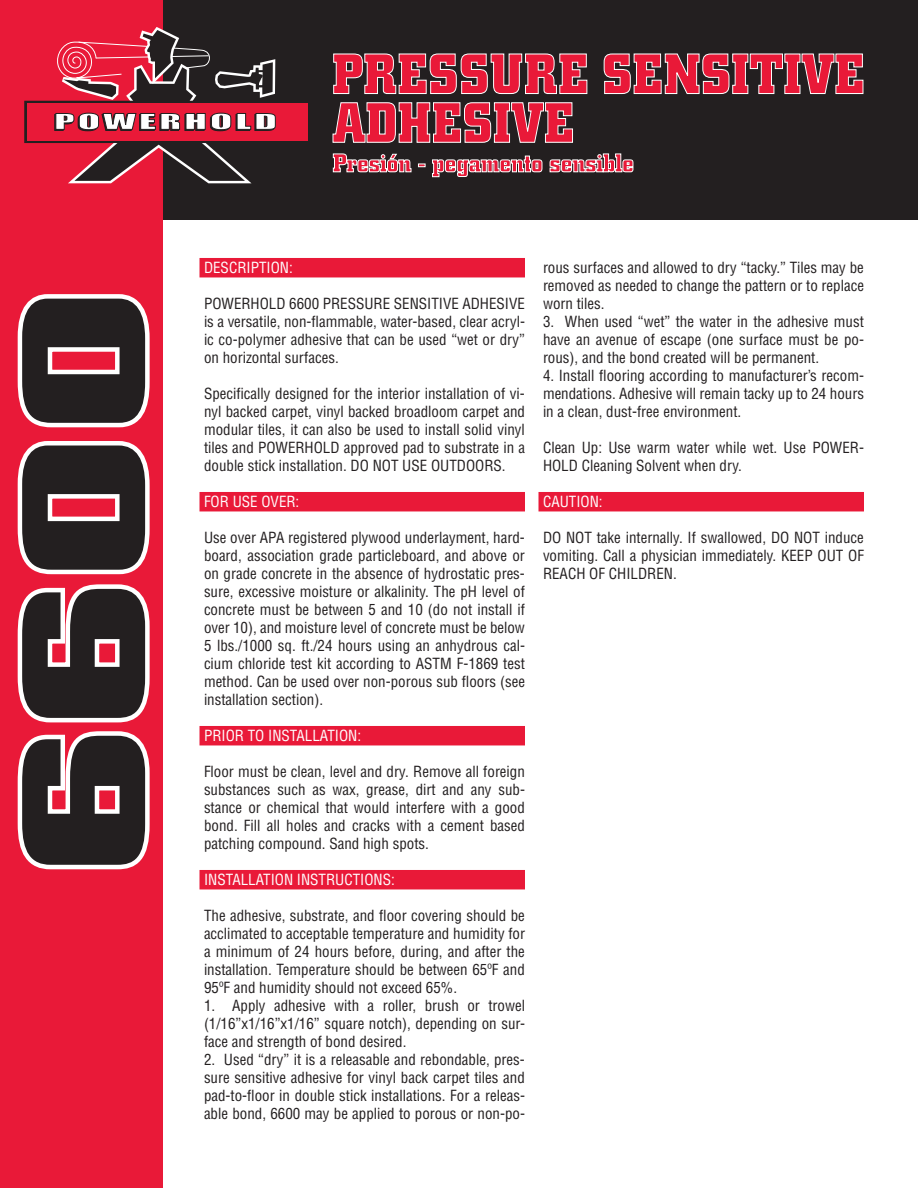
<style>
.page{position:relative;width:918px;height:1188px;background:#fff}
.page>*{position:absolute;margin:0;border:0;box-sizing:border-box;transform-origin:0 0}
.t1{font:700 180px "City";color:#231f20;scale:1.5 1}
.t2{font:700 55.95px/48.8px "City";letter-spacing:.02em;color:#e91938;scale:.95 1}
.t3{font:700 25.35px "City";color:#e91938}
.t4{font:condensed 15px/18px "Helvetica";color:#231f20;text-align:justify}
.t5{font:condensed 15px "Helvetica";color:#fff}
</style>
<div class="page">
<div style="left:3px;top:0;width:915px;height:219px;background:#231f20"></div>
<div style="left:0;top:0;width:162px;height:1188px;background:#e91938"></div>
<svg style="left:24px;top:27px;width:284px;height:156px"></svg>
<div style="left:200px;top:258px;width:325px;height:19px;background:#e91938"></div>
<div style="left:200px;top:492px;width:325px;height:19px;background:#e91938"></div>
<div style="left:200px;top:726px;width:325px;height:19px;background:#e91938"></div>
<div style="left:200px;top:870px;width:325px;height:19px;background:#e91938"></div>
<div style="left:538px;top:492px;width:326px;height:19px;background:#e91938"></div>
<svg style="left:17px;top:294px;width:133px;height:576px"></svg>
<svg style="left:333px;top:53px;width:255px;height:41px"></svg>
<svg style="left:603px;top:53px;width:261px;height:41px"></svg>
<svg style="left:332px;top:102px;width:241px;height:41px"></svg>
<svg style="left:333px;top:153px;width:79px;height:20px"></svg>
<svg style="left:418px;top:164px;width:8px;height:3px"></svg>
<svg style="left:432px;top:155px;width:111px;height:22px"></svg>
<svg style="left:549px;top:153px;width:85px;height:20px"></svg>
<p class="t1" style="left:-22px;top:875px;width:393px;rotate:-90deg">6600</p>
<p class="t2" style="left:333px;top:50px;width:560px">PRESSURE SENSITIVE<br>ADHESIVE</p>
<p class="t3" style="left:333px;top:148px;width:302px">Presión - pegamento sensible</p>
<p class="t5" style="left:204px;top:258px;width:90px">DESCRIPTION:</p>
<p class="t4" style="left:204px;top:294px;width:323px">POWERHOLD 6600 PRESSURE SENSITIVE ADHESIVE is a versatile, non-flammable, water-based, clear acryl&shy;ic co-polymer adhesive that can be used “wet or dry” on horizontal surfaces.</p>
<p class="t4" style="left:204px;top:384px;width:323px">Specifically designed for the interior installation of vi&shy;nyl backed carpet, vinyl backed broadloom carpet and modular tiles, it can also be used to install solid vinyl tiles and POWERHOLD approved pad to substrate in a double stick installation. DO NOT USE OUTDOORS.</p>
<p class="t5" style="left:204px;top:492px;width:97px">FOR USE OVER:</p>
<p class="t4" style="left:204px;top:528px;width:323px">Use over APA registered plywood underlayment, hard&shy;board, association grade particleboard, and above or on grade concrete in the absence of hydrostatic pres&shy;sure, excessive moisture or alkalinity. The pH level of concrete must be between 5 and 10 (do not install if over 10), and moisture level of concrete must be below 5 lbs./1000 sq. ft./24 hours using an anhydrous cal&shy;cium chloride test kit according to ASTM F-1869 test method. Can be used over non-porous sub floors (see installation section).</p>
<p class="t5" style="left:204px;top:726px;width:159px">PRIOR TO INSTALLATION:</p>
<p class="t4" style="left:204px;top:762px;width:323px">Floor must be clean, level and dry. Remove all foreign substances such as wax, grease, dirt and any sub&shy;stance or chemical that would interfere with a good bond. Fill all holes and cracks with a cement based patching compound. Sand high spots.</p>
<p class="t5" style="left:204px;top:870px;width:192px">INSTALLATION INSTRUCTIONS:</p>
<p class="t4" style="left:204px;top:906px;width:323px">The adhesive, substrate, and floor covering should be acclimated to acceptable temperature and humidity for a minimum of 24 hours before, during, and after the installation. Temperature should be between 65ºF and 95ºF and humidity should not exceed 65%.</p>
<p class="t4" style="left:204px;top:996px;width:323px">1. Apply adhesive with a roller, brush or trowel (1/16”x1/16”x1/16” square notch), depending on sur&shy;face and strength of bond desired.</p>
<p class="t4" style="left:204px;top:1050px;width:323px">2. Used “dry” it is a releasable and rebondable, pres&shy;sure sensitive adhesive for vinyl back carpet tiles and pad-to-floor in double stick installations. For a releas&shy;able bond, 6600 may be applied to porous or non-po-</p>
<p class="t4" style="left:543px;top:258px;width:323px">rous surfaces and allowed to dry “tacky.” Tiles may be removed as needed to change the pattern or to replace worn tiles.</p>
<p class="t4" style="left:543px;top:312px;width:323px">3. When used “wet” the water in the adhesive must have an avenue of escape (one surface must be po&shy;rous), and the bond created will be permanent.</p>
<p class="t4" style="left:543px;top:366px;width:323px">4. Install flooring according to manufacturer’s recom&shy;mendations. Adhesive will remain tacky up to 24 hours in a clean, dust-free environment.</p>
<p class="t4" style="left:543px;top:438px;width:323px">Clean Up: Use warm water while wet. Use POWER-<br>HOLD Cleaning Solvent when dry.</p>
<p class="t5" style="left:543px;top:492px;width:61px">CAUTION:</p>
<p class="t4" style="left:543px;top:528px;width:323px">DO NOT take internally. If swallowed, DO NOT induce vomiting. Call a physician immediately. KEEP OUT OF REACH OF CHILDREN.</p>
</div>
